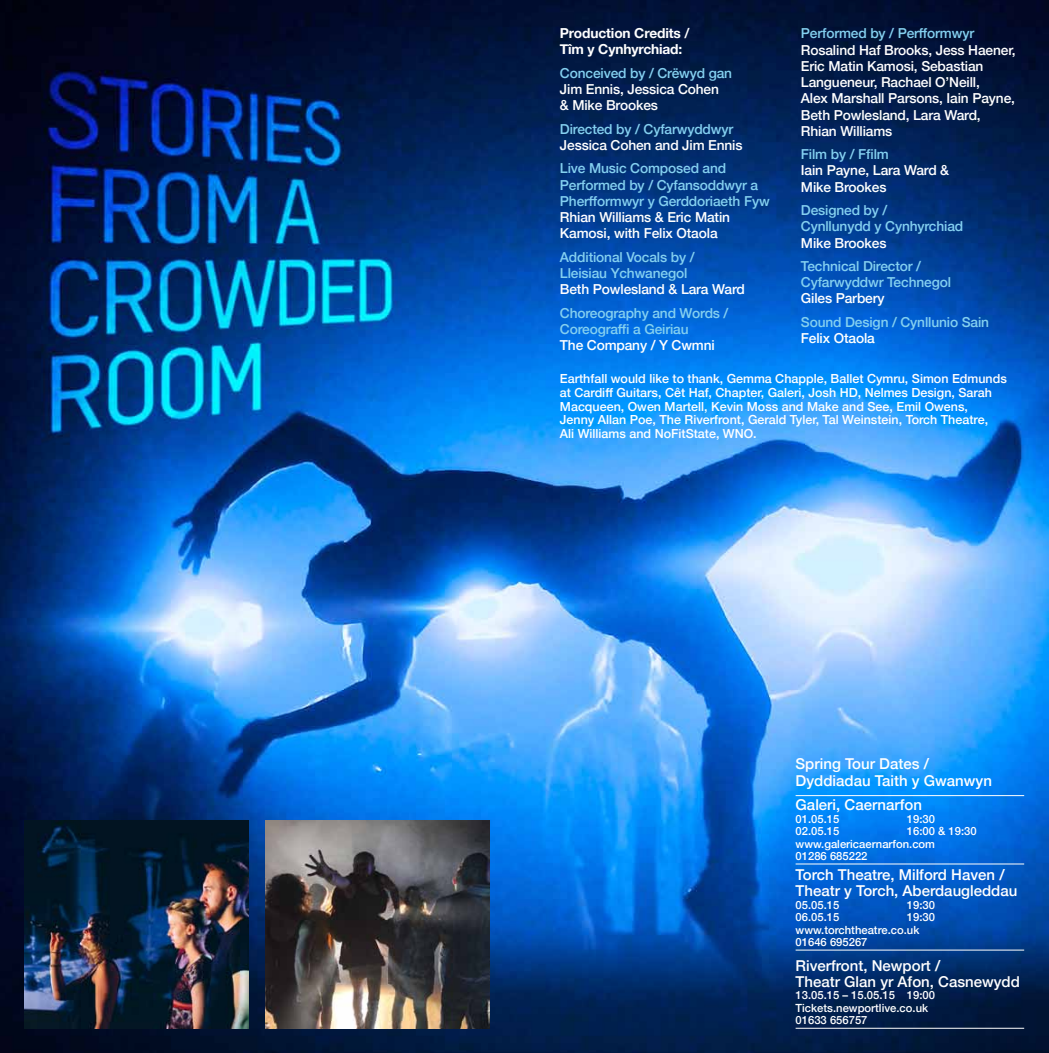
<style>
.page{position:relative;width:1049px;height:1053px;background:#fff}
.page>*{position:absolute;margin:0;border:0;box-sizing:border-box;transform-origin:0 0}
.t1{font:500 15px/16.2px "Helvetica Neue";color:#fff}
.t2{font:500 13.75px/16.2px "Helvetica Neue";letter-spacing:-.01em;color:#fff}
.t3{font:500 13.75px/16.2px "Helvetica Neue";letter-spacing:-.01em;color:#84d0f0}
.t4{font:700 13.75px/16.2px "Helvetica Neue";letter-spacing:-.01em;color:#fff}
.t5{font:500 12.5px/13.8px "Helvetica Neue";color:#fff}
.t6{font:500 11.25px/12.5px "Helvetica Neue";color:#fff}
</style>
<div class="page">
<img style="left:0;top:0;width:1049px;height:1052px">
<img style="left:266px;top:820px;width:223px;height:208px">
<img style="left:25px;top:820px;width:223px;height:208px">
<hr style="left:795px;top:795px;width:229px;height:1px;background:#fff">
<hr style="left:795px;top:863px;width:229px;height:1px;background:#fff">
<hr style="left:795px;top:949px;width:229px;height:1px;background:#fff">
<hr style="left:795px;top:1027px;width:229px;height:1px;background:#fff">
<p class="t3" style="left:801px;top:24px;width:175px">Performed by / Perfformwyr</p>
<p class="t2" style="left:801px;top:40px;width:216px">Rosalind Haf Brooks, Jess Haener,<br>Eric Matin Kamosi, Sebastian<br>Langueneur, Rachael O’Neill,<br>Alex Marshall Parsons, Iain Payne,<br>Beth Powlesland, Lara Ward,<br>Rhian Williams</p>
<p class="t3" style="left:801px;top:145px;width:89px">Film by / Ffilm</p>
<p class="t2" style="left:801px;top:161px;width:150px">Iain Payne, Lara Ward &amp;<br>Mike Brookes</p>
<p class="t3" style="left:801px;top:201px;width:164px">Designed by /<br>Cynllunydd y Cynhyrchiad</p>
<p class="t2" style="left:801px;top:233px;width:87px">Mike Brookes</p>
<p class="t3" style="left:801px;top:257px;width:152px">Technical Director /<br>Cyfarwyddwr Technegol</p>
<p class="t2" style="left:801px;top:289px;width:85px">Giles Parbery</p>
<p class="t3" style="left:801px;top:312px;width:190px">Sound Design / Cynllunio Sain</p>
<p class="t2" style="left:801px;top:329px;width:75px">Felix Otaola</p>
<p class="t5" style="left:560px;top:370px;width:448px">Earthfall would like to thank, Gemma Chapple, Ballet Cymru, Simon Edmunds at Cardiff Guitars, Cêt Haf, Chapter, Galeri, Josh HD, Nelmes Design, Sarah Macqueen, Owen Martell, Kevin Moss and Make and See, Emil Owens,<br>Jenny Allan Poe, The Riverfront, Gerald Tyler, Tal Weinstein, Torch Theatre,<br>Ali Williams and NoFitState, WNO.</p>
<p class="t4" style="left:560px;top:26px;width:131px">Production Credits /<br>Tîm y Cynhyrchiad:</p>
<p class="t3" style="left:560px;top:64px;width:174px">Conceived by / Crëwyd gan</p>
<p class="t2" style="left:560px;top:80px;width:161px">Jim Ennis, Jessica Cohen &amp; Mike Brookes</p>
<p class="t3" style="left:560px;top:120px;width:175px">Directed by / Cyfarwyddwyr</p>
<p class="t2" style="left:560px;top:136px;width:184px">Jessica Cohen and Jim Ennis</p>
<p class="t3" style="left:560px;top:159px;width:211px">Live Music Composed and<br>Performed by / Cyfansoddwyr a<br>Pherfformwyr y Gerddoriaeth Fyw</p>
<p class="t2" style="left:560px;top:208px;width:172px">Rhian Williams &amp; Eric Matin<br>Kamosi, with Felix Otaola</p>
<p class="t3" style="left:560px;top:247px;width:136px">Additional Vocals by /<br>Lleisiau Ychwanegol</p>
<p class="t2" style="left:560px;top:280px;width:186px">Beth Powlesland &amp; Lara Ward</p>
<p class="t3" style="left:560px;top:303px;width:170px">Choreography and Words /<br>Coreograffi a Geiriau</p>
<p class="t2" style="left:560px;top:336px;width:156px">The Company / Y Cwmni</p>
<p class="t1" style="left:795px;top:754px;width:198px">Spring Tour Dates /<br>Dyddiadau Taith y Gwanwyn</p>
<p class="t1" style="left:795px;top:795px;width:128px">Galeri, Caernarfon</p>
<p class="t6" style="left:795px;top:811px;width:45px">01.05.15</p>
<p class="t6" style="left:907px;top:811px;width:30px">19:30</p>
<p class="t6" style="left:795px;top:823px;width:45px">02.05.15</p>
<p class="t6" style="left:795px;top:823px;width:183px;text-indent:111px">16:00 &amp; 19:30 www.galericaernarfon.com<br>01286 685222</p>
<p class="t1" style="left:795px;top:865px;width:223px">Torch Theatre, Milford Haven /<br>Theatr y Torch, Aberdaugleddau</p>
<p class="t6" style="left:795px;top:897px;width:45px">05.05.15</p>
<p class="t6" style="left:907px;top:897px;width:30px">19:30</p>
<p class="t6" style="left:795px;top:910px;width:45px">06.05.15</p>
<p class="t6" style="left:795px;top:910px;width:141px;text-indent:111px">19:30 www.torchtheatre.co.uk<br>01646 695267</p>
<p class="t1" style="left:795px;top:955px;width:226px">Riverfront, Newport /<br>Theatr Glan yr Afon, Casnewydd</p>
<p class="t6" style="left:795px;top:988px;width:141px">13.05.15 – 15.05.15 19:00<br>Tickets.newportlive.co.uk<br>01633 656757</p>
</div>
